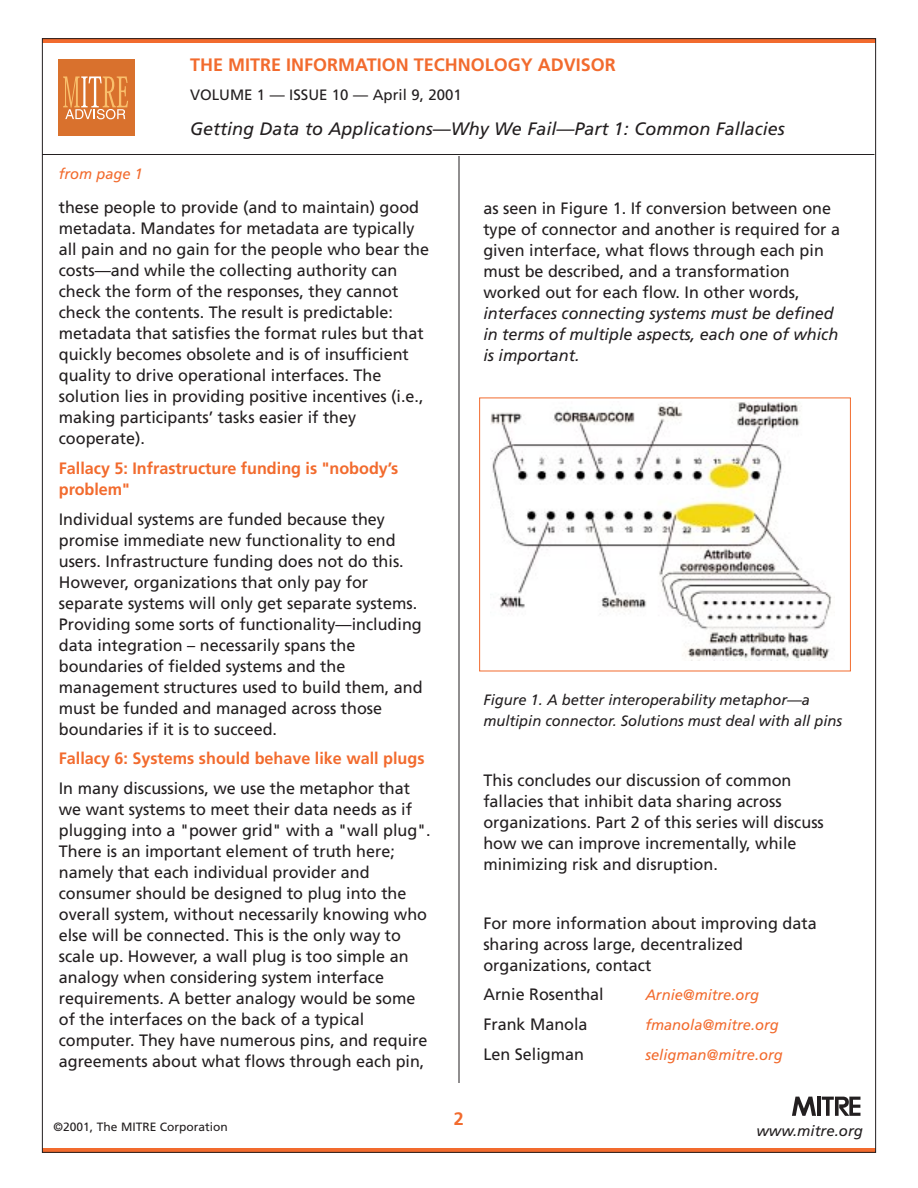
<style>
.page{position:relative;width:918px;height:1188px;background:#fff}
.page>*{position:absolute;margin:0;border:0;box-sizing:border-box;transform-origin:0 0}
.t1{font:italic 18px "Frutiger";color:#231f20}
.t2{font:700 18px "Frutiger";color:#f26b2e}
.t3{font:16.5px/21px "Frutiger";color:#231f20}
.t4{font:italic 16.5px/21px "Frutiger";color:#231f20}
.t5{font:700 16.5px/21px "Frutiger";color:#f26b2e}
.t6{font:italic 15px/21px "Frutiger";color:#231f20}
.t7{font:italic 15px "Frutiger";color:#f26b2e}
.t8{font:15px "Frutiger";color:#231f20}
.t9{font:12px "Frutiger";color:#231f20}
</style>
<div class="page">
<svg style="left:42px;top:38px;width:834px;height:5px;background:#c85b2a"></svg>
<svg style="left:42px;top:1148px;width:834px;height:5px;background:#c85b2a"></svg>
<hr style="left:42px;top:154px;width:832px;height:1px;background:#231f20">
<div style="left:58px;top:59px;width:76px;height:77px;background:#d9712d"></div>
<svg style="left:63px;top:76px;width:65px;height:43px"></svg>
<hr style="left:459px;top:156px;width:1px;height:927px;background:#231f20">
<svg style="left:792px;top:1097px;width:24px;height:19px"></svg>
<hr style="left:817px;top:1097px;width:4px;height:19px;background:#231f20">
<svg style="left:822px;top:1097px;width:38px;height:19px"></svg>
<img style="left:490px;top:401px;width:342px;height:258px">
<div style="left:479px;top:398px;width:372px;height:273px;border:1px solid #f26b2e"></div>
<p class="t7" style="left:59px;top:168px;width:86px">from page 1</p>
<p class="t2" style="left:190px;top:57px;width:427px">THE MITRE INFORMATION TECHNOLOGY ADVISOR</p>
<p class="t8" style="left:190px;top:89px;width:273px">VOLUME 1 — ISSUE 10 — April 9, 2001</p>
<p class="t1" style="left:190px;top:121px;width:596px">Getting Data to Applications—Why We Fail—Part 1: Common Fallacies</p>
<p class="t3" style="left:59px;top:198px;width:372px">these people to provide (and to maintain) good metadata. Mandates for metadata are typically all pain and no gain for the people who bear the costs—and while the collecting authority can check the form of the responses, they cannot check the contents. The result is predictable: metadata that satisfies the format rules but that quickly becomes obsolete and is of insufficient quality to drive operational interfaces. The solution lies in providing positive incentives (i.e., making participants’ tasks easier if they cooperate).</p>
<p class="t5" style="left:59px;top:459px;width:341px">Fallacy 5: Infrastructure funding is "nobody’s problem"</p>
<p class="t3" style="left:59px;top:510px;width:365px">Individual systems are funded because they promise immediate new functionality to end users. Infrastructure funding does not do this.<br>However, organizations that only pay for separate systems will only get separate systems.<br>Providing some sorts of functionality—including data integration – necessarily spans the boundaries of fielded systems and the management structures used to build them, and must be funded and managed across those boundaries if it is to succeed.</p>
<p class="t5" style="left:59px;top:749px;width:367px">Fallacy 6: Systems should behave like wall plugs</p>
<p class="t3" style="left:59px;top:779px;width:373px">In many discussions, we use the metaphor that we want systems to meet their data needs as if plugging into a "power grid" with a "wall plug".<br>There is an important element of truth here; namely that each individual provider and consumer should be designed to plug into the overall system, without necessarily knowing who else will be connected. This is the only way to scale up. However, a wall plug is too simple an analogy when considering system interface requirements. A better analogy would be some of the interfaces on the back of a typical computer. They have numerous pins, and require agreements about what flows through each pin,</p>
<p class="t3" style="left:483px;top:199px;width:358px">as seen in Figure 1. If conversion between one type of connector and another is required for a given interface, what flows through each pin must be described, and a transformation worked out for each flow. In other words,</p>
<p class="t4" style="left:483px;top:304px;width:356px">interfaces connecting systems must be defined in terms of multiple aspects, each one of which is important.</p>
<p class="t6" style="left:483px;top:691px;width:360px">Figure 1. A better interoperability metaphor—a multipin connector. Solutions must deal with all pins</p>
<p class="t3" style="left:483px;top:771px;width:342px">This concludes our discussion of common fallacies that inhibit data sharing across organizations. Part 2 of this series will discuss how we can improve incrementally, while minimizing risk and disruption.</p>
<p class="t3" style="left:483px;top:914px;width:335px">For more information about improving data sharing across large, decentralized organizations, contact</p>
<p class="t3" style="left:483px;top:986px;width:122px">Arnie Rosenthal</p>
<p class="t7" style="left:645px;top:989px;width:115px">Arnie@mitre.org</p>
<p class="t3" style="left:483px;top:1015px;width:106px">Frank Manola</p>
<p class="t7" style="left:645px;top:1019px;width:135px">fmanola@mitre.org</p>
<p class="t3" style="left:483px;top:1045px;width:102px">Len Seligman</p>
<p class="t7" style="left:645px;top:1049px;width:139px">seligman@mitre.org</p>
<p class="t2" style="left:454px;top:1112px;width:12px">2</p>
<p class="t9" style="left:54px;top:1122px;width:176px">©2001, The MITRE Corporation</p>
<p class="t6" style="left:756px;top:1122px;width:108px">www.mitre.org</p>
</div>
